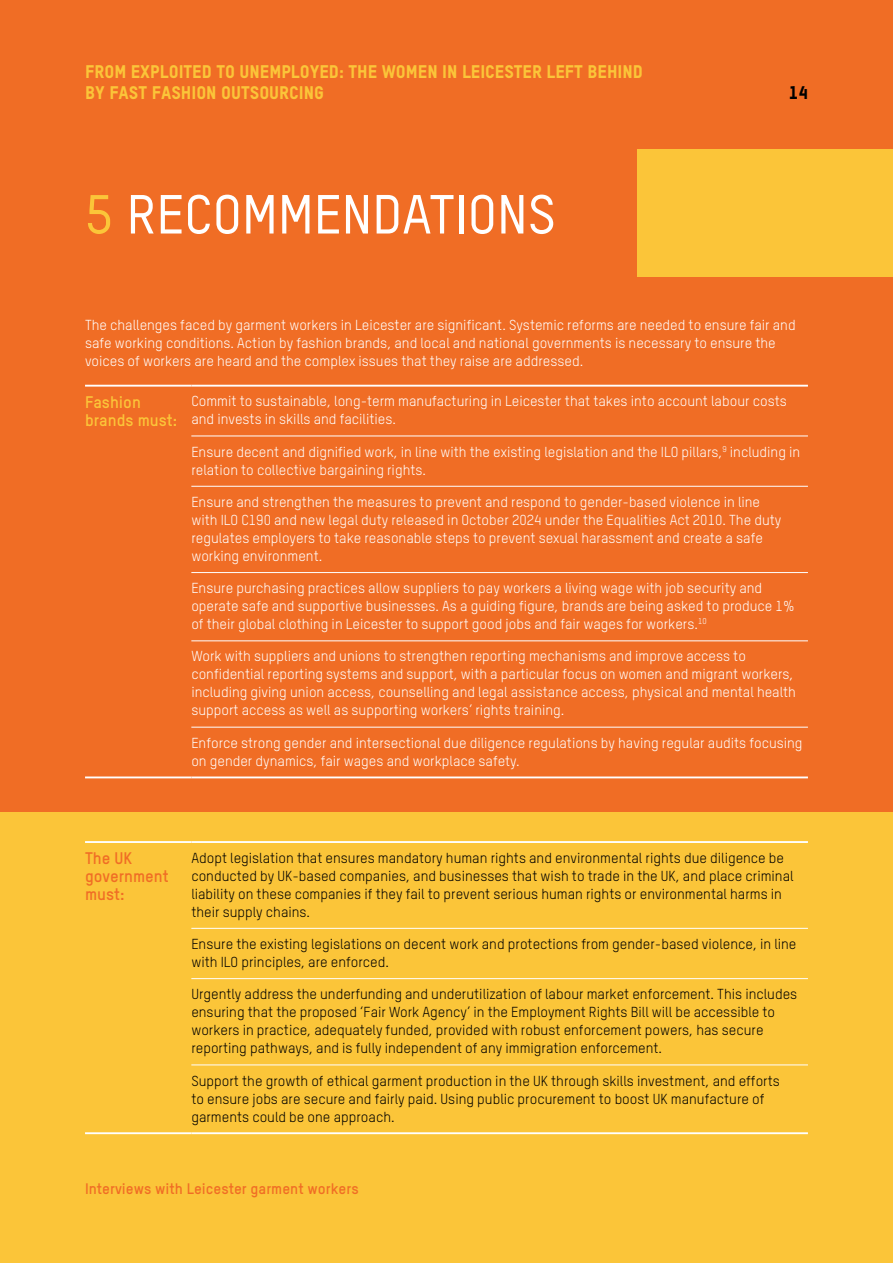
<style>
.page{position:relative;width:893px;height:1263px;background:#fff}
.page>*{position:absolute;margin:0;border:0;box-sizing:border-box;transform-origin:0 0}
.t1{font:500 54px "Oxfam TSTARPRO";color:#fff}
.t2{font:18px/21px "Oxfam TSTARPRO Headline";color:#fbc539}
.t3{font:18px "Oxfam TSTARPRO Headline";color:#000}
.t4{font:700 16.5px/18px "Oxfam TSTARPRO";color:#f06d25}
.t5{font:700 16.5px/18px "Oxfam TSTARPRO";color:#fbc539}
.t6{font:700 15px "Oxfam TSTARPRO";color:#f06d25}
.t7{font:14.25px/18px "Oxfam TSTARPRO";color:#fff}
.t8{font:14.25px/18px "Oxfam TSTARPRO";color:#000}
.s1{color:#fbc539}
</style>
<div class="page">
<div style="left:0;top:0;width:893px;height:835px;background:#f06d25"></div>
<div style="left:0;top:812px;width:893px;height:451px;background:#fbc539"></div>
<hr style="left:85px;top:385px;width:106px;height:2px;background:#fff">
<hr style="left:191px;top:385px;width:617px;height:2px;background:#fff">
<hr style="left:191px;top:436px;width:617px;height:1px;background:#fff">
<hr style="left:191px;top:486px;width:617px;height:1px;background:#fff">
<hr style="left:191px;top:572px;width:617px;height:1px;background:#fff">
<hr style="left:191px;top:641px;width:617px;height:1px;background:#fff">
<hr style="left:191px;top:727px;width:617px;height:1px;background:#fff">
<hr style="left:85px;top:776px;width:106px;height:2px;background:#fff">
<hr style="left:191px;top:776px;width:617px;height:2px;background:#fff">
<hr style="left:85px;top:841px;width:106px;height:2px;background:#fff">
<hr style="left:191px;top:841px;width:617px;height:2px;background:#fff">
<hr style="left:85px;top:1132px;width:106px;height:2px;background:#fff">
<hr style="left:191px;top:1132px;width:617px;height:2px;background:#fff">
<hr style="left:191px;top:928px;width:617px;height:1px;background:#fff">
<hr style="left:191px;top:978px;width:617px;height:1px;background:#fff">
<hr style="left:191px;top:1065px;width:617px;height:1px;background:#fff">
<div style="left:638px;top:149px;width:255px;height:127px;background:#fbc539"></div>
<p class="t2" style="left:85px;top:59px;width:559px">FROM EXPLOITED TO UNEMPLOYED: THE WOMEN IN LEICESTER LEFT BEHIND<br>BY FAST FASHION OUTSOURCING</p>
<h1 class="t1" style="left:85px;top:174px;width:472px"><span class="s1">5</span> RECOMMENDATIONS</h1>
<p class="t3" style="left:789px;top:79px;width:21px">14</p>
<p class="t7" style="left:85px;top:315px;width:712px">The challenges faced by garment workers in Leicester are significant. Systemic reforms are needed to ensure fair and safe working conditions. Action by fashion brands, and local and national governments is necessary to ensure the voices of workers are heard and the complex issues that they raise are addressed.</p>
<p class="t5" style="left:85px;top:392px;width:94px">Fashion brands must:</p>
<p class="t7" style="left:191px;top:391px;width:597px">Commit to sustainable, long-term manufacturing in Leicester that takes into account labour costs and invests in skills and facilities.</p>
<p class="t7" style="left:191px;top:441px;width:610px">Ensure decent and dignified work, in line with the existing legislation and the ILO pillars,<sup>9</sup> including in relation to collective bargaining rights.</p>
<p class="t7" style="left:191px;top:492px;width:591px">Ensure and strengthen the measures to prevent and respond to gender-based violence in line with ILO C190 and new legal duty released in October 2024 under the Equalities Act 2010. The duty regulates employers to take reasonable steps to prevent sexual harassment and create a safe working environment.</p>
<p class="t7" style="left:191px;top:578px;width:605px">Ensure purchasing practices allow suppliers to pay workers a living wage with job security and operate safe and supportive businesses. As a guiding figure, brands are being asked to produce 1% of their global clothing in Leicester to support good jobs and fair wages for workers.<sup>10</sup></p>
<p class="t7" style="left:191px;top:646px;width:606px">Work with suppliers and unions to strengthen reporting mechanisms and improve access to confidential reporting systems and support, with a particular focus on women and migrant workers, including giving union access, counselling and legal assistance access, physical and mental health support access as well as supporting workers’ rights training.</p>
<p class="t7" style="left:191px;top:732px;width:613px">Enforce strong gender and intersectional due diligence regulations by having regular audits focusing on gender dynamics, fair wages and workplace safety.</p>
<p class="t4" style="left:85px;top:848px;width:85px">The UK government must:</p>
<p class="t8" style="left:191px;top:847px;width:604px">Adopt legislation that ensures mandatory human rights and environmental rights due diligence be conducted by UK-based companies, and businesses that wish to trade in the UK, and place criminal liability on these companies if they fail to prevent serious human rights or environmental harms in their supply chains.</p>
<p class="t8" style="left:191px;top:934px;width:607px">Ensure the existing legislations on decent work and protections from gender-based violence, in line with ILO principles, are enforced.</p>
<p class="t8" style="left:191px;top:984px;width:607px">Urgently address the underfunding and underutilization of labour market enforcement. This includes ensuring that the proposed ‘Fair Work Agency’ in the Employment Rights Bill will be accessible to workers in practice, adequately funded, provided with robust enforcement powers, has secure reporting pathways, and is fully independent of any immigration enforcement.</p>
<p class="t8" style="left:191px;top:1070px;width:590px">Support the growth of ethical garment production in the UK through skills investment, and efforts to ensure jobs are secure and fairly paid. Using public procurement to boost UK manufacture of garments could be one approach.</p>
<p class="t6" style="left:85px;top:1177px;width:275px">Interviews with Leicester garment workers</p>
</div>
